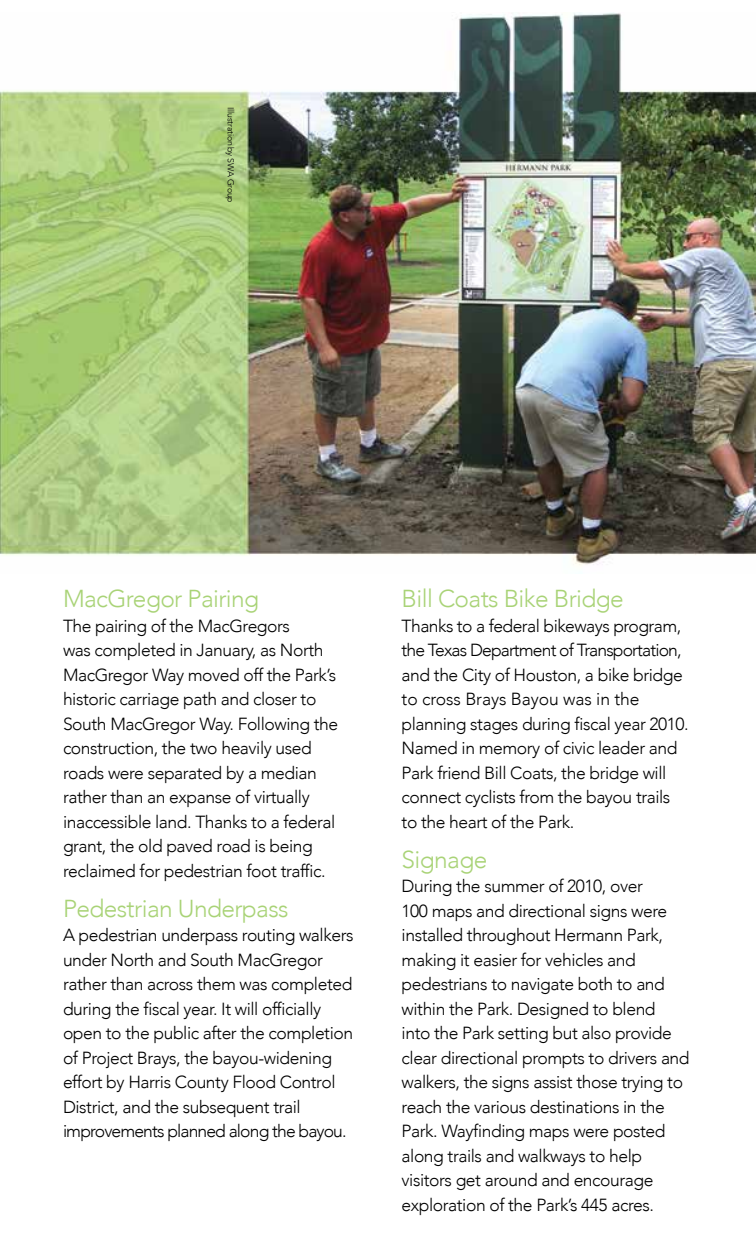
<style>
.page{position:relative;width:756px;height:1260px;background:#fff}
.page>*{position:absolute;margin:0;border:0;box-sizing:border-box;transform-origin:0 0}
.t1{font:300 24.5px "Avenir";letter-spacing:-.025em;color:#a9d377}
.t2{font:300 17.5px/24.5px "Avenir";letter-spacing:-.025em;color:#000}
.t3{font:300 8.75px "Avenir";letter-spacing:-.025em;color:#000}
</style>
<div class="page">
<img style="left:0;top:13px;width:756px;height:553px">
<p class="t3" style="left:236px;top:107px;width:97px;rotate:90deg">Illustration by SWA Group</p>
<h1 class="t1" style="left:63px;top:584px;width:198px">MacGregor Pairing</h1>
<p class="t2" style="left:63px;top:613px;width:277px">The pairing of the MacGregors<br>was completed in January, as North MacGregor Way moved off the Park’s historic carriage path and closer to South MacGregor Way. Following the construction, the two heavily used roads were separated by a median rather than an expanse of virtually inaccessible land. Thanks to a federal grant, the old paved road is being reclaimed for pedestrian foot traffic.</p>
<h1 class="t1" style="left:63px;top:894px;width:227px">Pedestrian Underpass</h1>
<p class="t2" style="left:63px;top:923px;width:292px">A pedestrian underpass routing walkers under North and South MacGregor rather than across them was completed during the fiscal year. It will officially open to the public after the completion of Project Brays, the bayou-widening effort by Harris County Flood Control District, and the subsequent trail improvements planned along the bayou.</p>
<h1 class="t1" style="left:402px;top:584px;width:224px">Bill Coats Bike Bridge</h1>
<p class="t2" style="left:402px;top:613px;width:289px">Thanks to a federal bikeways program, the Texas Department of Transportation, and the City of Houston, a bike bridge to cross Brays Bayou was in the planning stages during fiscal year 2010.<br>Named in memory of civic leader and Park friend Bill Coats, the bridge will connect cyclists from the bayou trails to the heart of the Park.</p>
<h1 class="t1" style="left:402px;top:845px;width:87px">Signage</h1>
<p class="t2" style="left:402px;top:874px;width:290px">During the summer of 2010, over<br>100 maps and directional signs were installed throughout Hermann Park, making it easier for vehicles and pedestrians to navigate both to and within the Park. Designed to blend<br>into the Park setting but also provide clear directional prompts to drivers and walkers, the signs assist those trying to reach the various destinations in the Park. Wayfinding maps were posted along trails and walkways to help visitors get around and encourage exploration of the Park’s 445 acres.</p>
</div>
